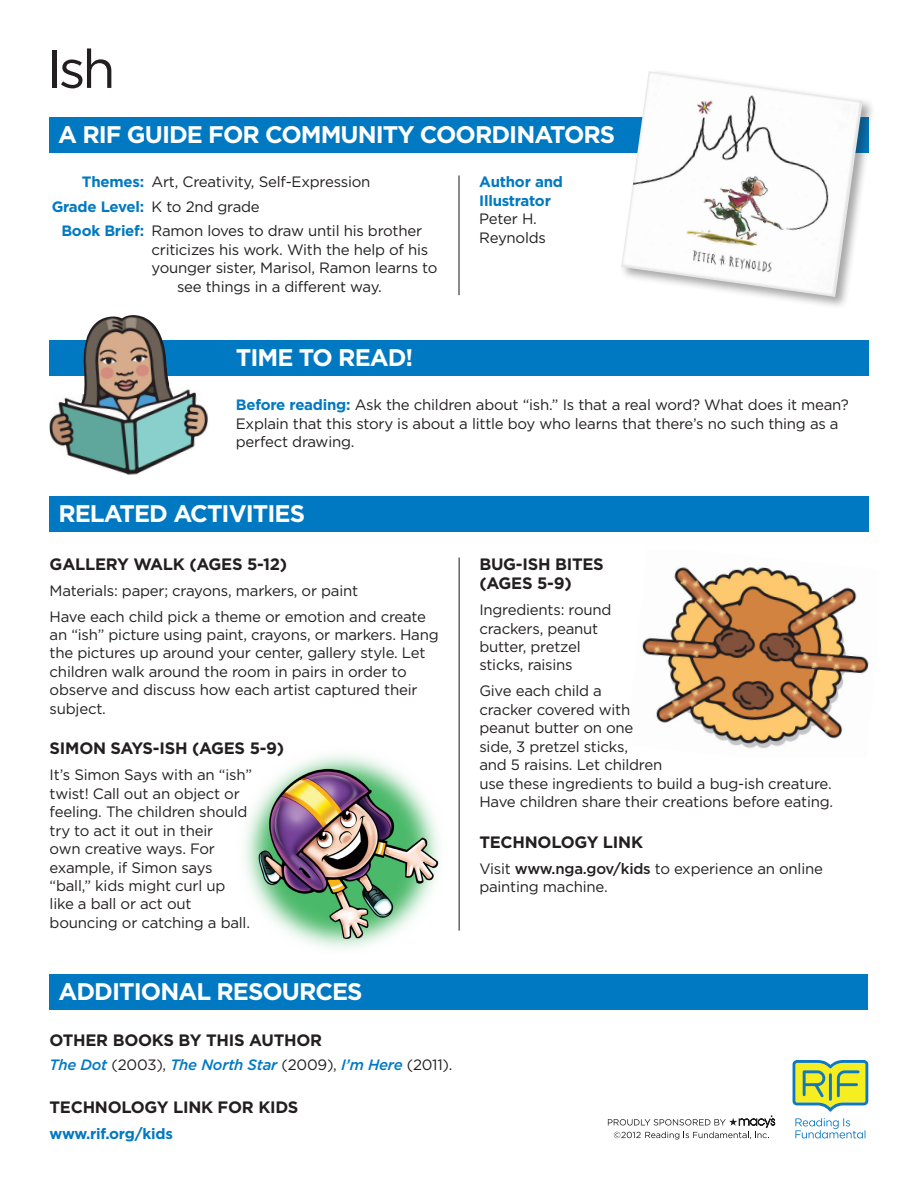
<style>
.page{position:relative;width:918px;height:1188px;background:#fff}
.page>*{position:absolute;margin:0;border:0;box-sizing:border-box;transform-origin:0 0}
.Book_Title_on_One_Li{font:54px "Gotham";color:#231f20}
.White_Type_in_Blue_B{font:700 24px "Gotham";letter-spacing:-.04em;color:#fff}
.Black_Subhead{font:700 16.5px/19.5px "Gotham";letter-spacing:-.015em;color:#231f20}
.Additional_Resources{font:700 16.5px "Gotham";letter-spacing:-.015em;color:#231f20}
.Related_Activities_T{font:15px/18.5px "Gotham";letter-spacing:-.015em;color:#231f20}
.Themes_Text{font:15px/18.5px "Gotham";letter-spacing:-.015em;color:#231f20}
.Time_to_Read_Text{font:15px/18.5px "Gotham";letter-spacing:-.015em;color:#231f20}
.Themes_Text-2{font:700 15px/18.5px "Gotham";letter-spacing:-.015em;color:#0079c2}
.Themes_Text-3{font:italic 500 15px "Gotham";letter-spacing:-.015em;color:#0079c2}
.Additional_Resources-2{font:700 15px "Gotham";letter-spacing:-.015em;color:#0079c2}
.s1{font-weight:700;color:#0079c2}
.s2{font-weight:400;color:#231f20}
.s3{font-weight:400;font-style:normal;color:#231f20}
.s4{font-weight:500}
</style>
<div class="page">
<img style="left:244px;top:755px;width:195px;height:194px">
<img style="left:642px;top:567px;width:227px;height:182px">
<div style="left:49px;top:117px;width:819px;height:36px;background:#0079c2"></div>
<hr style="left:458px;top:176px;width:2px;height:119px;background:#231f20">
<div style="left:50px;top:340px;width:819px;height:36px;background:#0079c2"></div>
<img style="left:49px;top:315px;width:159px;height:160px">
<div style="left:49px;top:496px;width:820px;height:36px;background:#0079c2"></div>
<hr style="left:459px;top:558px;width:1px;height:373px;background:#231f20">
<svg style="left:793px;top:1060px;width:75px;height:52px"></svg>
<svg style="left:795px;top:1118px;width:71px;height:21px"></svg>
<svg style="left:608px;top:1115px;width:167px;height:25px"></svg>
<div style="left:619px;top:69px;width:257px;height:241px;background:#231f20;opacity:.4"></div>
<img style="left:621px;top:71px;width:242px;height:226px">
<div style="left:50px;top:974px;width:818px;height:36px;background:#0079c2"></div>
<p class="Book_Title_on_One_Li" style="left:46px;top:36px;width:71px">Ish</p>
<p class="White_Type_in_Blue_B" style="left:58px;top:120px;width:559px">A RIF GUIDE FOR COMMUNITY COORDINATORS</p>
<p class="Themes_Text" style="left:82px;top:173px;width:290px"><span class="s1">Themes:</span> Art, Creativity, Self-Expression</p>
<p class="Themes_Text-2" style="left:52px;top:197px;width:210px">Grade Level: <span class="s2">K to 2nd grade</span></p>
<p class="Themes_Text" style="left:152px;top:222px;width:288px;text-indent:-90px"><span class="s1">Book Brief:</span> Ramon loves to draw until his brother criticizes his work. With the help of his younger sister, Marisol, Ramon learns to</p>
<p class="Themes_Text" style="left:177px;top:277px;width:206px">see things in a different way.</p>
<p class="Themes_Text-2" style="left:479px;top:173px;width:85px">Author and<br>Illustrator<br><span class="s2">Peter H.<br>Reynolds</span></p>
<p class="White_Type_in_Blue_B" style="left:236px;top:343px;width:179px">TIME TO READ!</p>
<p class="Time_to_Read_Text" style="left:236px;top:396px;width:615px"><span class="s1">Before reading:</span> Ask the children about “ish.” Is that a real word? What does it mean?<br>Explain that this story is about a little boy who learns that there’s no such thing as a perfect drawing.</p>
<p class="White_Type_in_Blue_B" style="left:58px;top:499px;width:248px">RELATED ACTIVITIES</p>
<p class="Black_Subhead" style="left:50px;top:554px;width:239px">GALLERY WALK (AGES 5-12)</p>
<p class="Related_Activities_T" style="left:50px;top:581px;width:310px">Materials: paper; crayons, markers, or paint</p>
<p class="Related_Activities_T" style="left:50px;top:607px;width:391px">Have each child pick a theme or emotion and create an “ish” picture using paint, crayons, or markers. Hang the pictures up around your center, gallery style. Let children walk around the room in pairs in order to observe and discuss how each artist captured their subject.</p>
<p class="Black_Subhead" style="left:50px;top:739px;width:236px">SIMON SAYS-ISH (AGES 5-9)</p>
<p class="Related_Activities_T" style="left:50px;top:766px;width:204px">It’s Simon Says with an “ish” twist! Call out an object or feeling. The children should try to act it out in their<br>own creative ways. For example, if Simon says “ball,” kids might curl up like a ball or act out bouncing or catching a ball.</p>
<p class="White_Type_in_Blue_B" style="left:58px;top:977px;width:306px">ADDITIONAL RESOURCES</p>
<p class="Black_Subhead" style="left:50px;top:1030px;width:274px">OTHER BOOKS BY THIS AUTHOR</p>
<p class="Themes_Text-3" style="left:50px;top:1056px;width:405px">The Dot <span class="s3">(2003),</span> The North Star <span class="s3">(2009),</span> I’m Here <span class="s3">(2011).</span></p>
<p class="Additional_Resources" style="left:50px;top:1098px;width:251px">TECHNOLOGY LINK FOR KIDS</p>
<p class="Additional_Resources-2" style="left:50px;top:1125px;width:125px">www.rif.org/kids</p>
<p class="Black_Subhead" style="left:479px;top:554px;width:126px">BUG-ISH BITES (AGES 5-9)</p>
<p class="Related_Activities_T" style="left:479px;top:601px;width:134px">Ingredients: round crackers, peanut butter, pretzel sticks, raisins</p>
<p class="Related_Activities_T" style="left:479px;top:682px;width:355px">Give each child a<br>cracker covered with<br>peanut butter on one<br>side, 3 pretzel sticks,<br>and 5 raisins. Let children<br>use these ingredients to build a bug-ish creature.<br>Have children share their creations before eating.</p>
<p class="Black_Subhead" style="left:479px;top:832px;width:165px">TECHNOLOGY LINK</p>
<p class="Related_Activities_T" style="left:479px;top:859px;width:345px">Visit <span class="s4">www.nga.gov/kids</span> to experience an online painting machine.</p>
</div>
